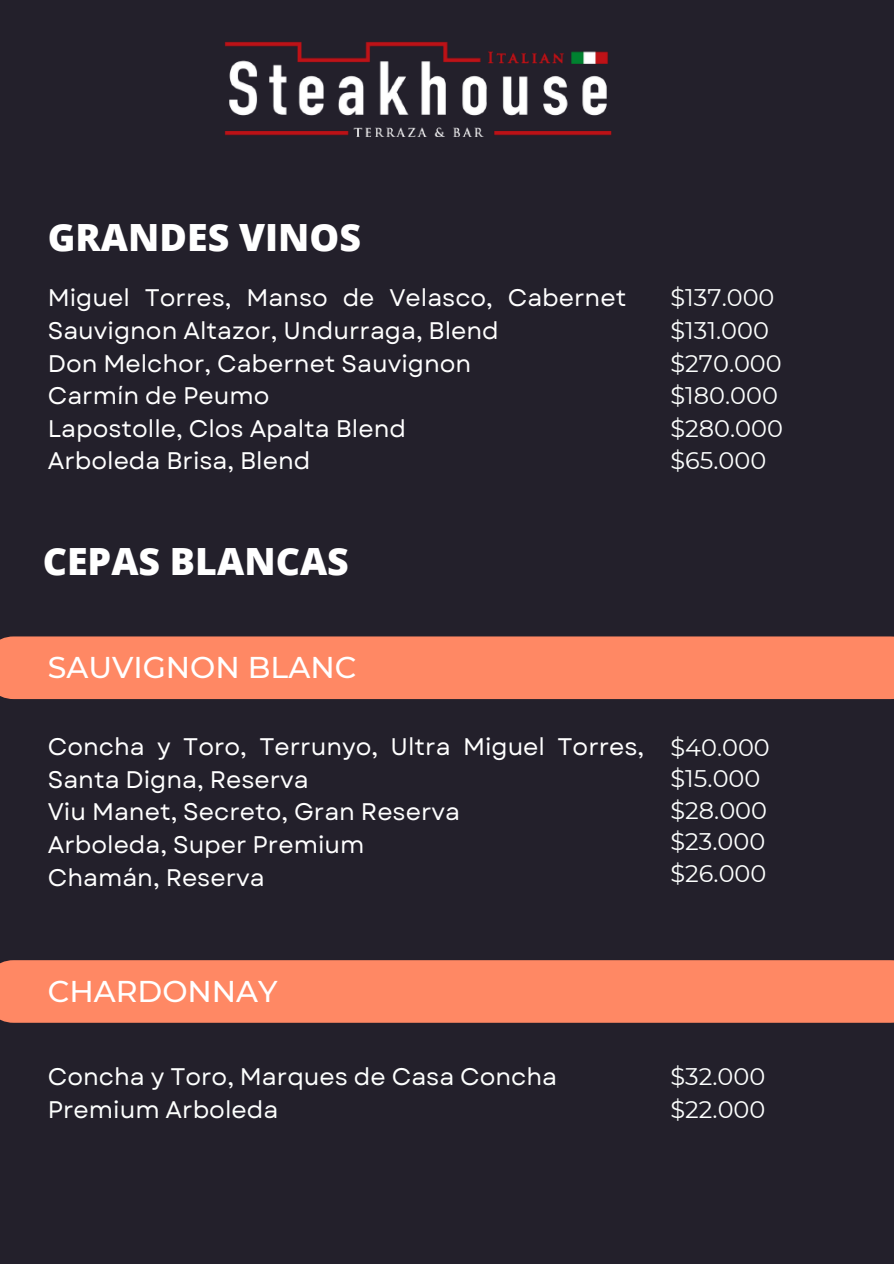
<style>
.page{position:relative;width:894px;height:1264px;background:#fff}
.page>*{position:absolute;margin:0;border:0;box-sizing:border-box;transform-origin:0 0}
.t1{font:800 37.5px "Open Sans";color:#fff}
.t2{font:500 30px "Montserrat";color:#fff}
.t3{font:24px/32.7px "Garet";color:#fff}
.t4{font:24px/32.7px "Montserrat";color:#fdfffe}
.t5{font:24px/32.7px "Garet";color:#fdfffe}
</style>
<div class="page">
<div style="left:0;top:0;width:893px;height:1263px;background:#23202b"></div>
<img style="left:224px;top:42px;width:387px;height:94px">
<div style="left:0;top:636px;width:893px;height:63px;background:#ff8864"></div>
<div style="left:0;top:960px;width:893px;height:62px;background:#ff8864"></div>
<h1 class="t1" style="left:48px;top:210px;width:314px">GRANDES VINOS</h1>
<p class="t3" style="left:48px;top:281px;width:580px">Miguel Torres, Manso de Velasco, Cabernet<br>Sauvignon Altazor, Undurraga, Blend<br>Don Melchor, Cabernet Sauvignon<br>Carmín de Peumo<br>Lapostolle, Clos Apalta Blend<br>Arboleda Brisa, Blend</p>
<h1 class="t1" style="left:43px;top:535px;width:307px">CEPAS BLANCAS</h1>
<p class="t2" style="left:48px;top:649px;width:310px">SAUVIGNON BLANC</p>
<p class="t4" style="left:670px;top:281px;width:114px">$137.000 $131.000 $270.000 $180.000 $280.000 $65.000</p>
<p class="t3" style="left:48px;top:730px;width:598px">Concha y Toro, Terrunyo, Ultra Miguel Torres,<br>Santa Digna, Reserva<br>Viu Manet, Secreto, Gran Reserva<br>Arboleda, Super Premium<br>Chamán, Reserva</p>
<p class="t4" style="left:670px;top:731px;width:101px;line-height:31.5px">$40.000 $15.000 $28.000 $23.000 $26.000</p>
<p class="t2" style="left:48px;top:972px;width:231px">CHARDONNAY</p>
<p class="t5" style="left:48px;top:1060px;width:510px">Concha y Toro, Marques de Casa Concha<br>Premium Arboleda</p>
<p class="t4" style="left:670px;top:1059px;width:96px">$32.000 $22.000</p>
</div>
